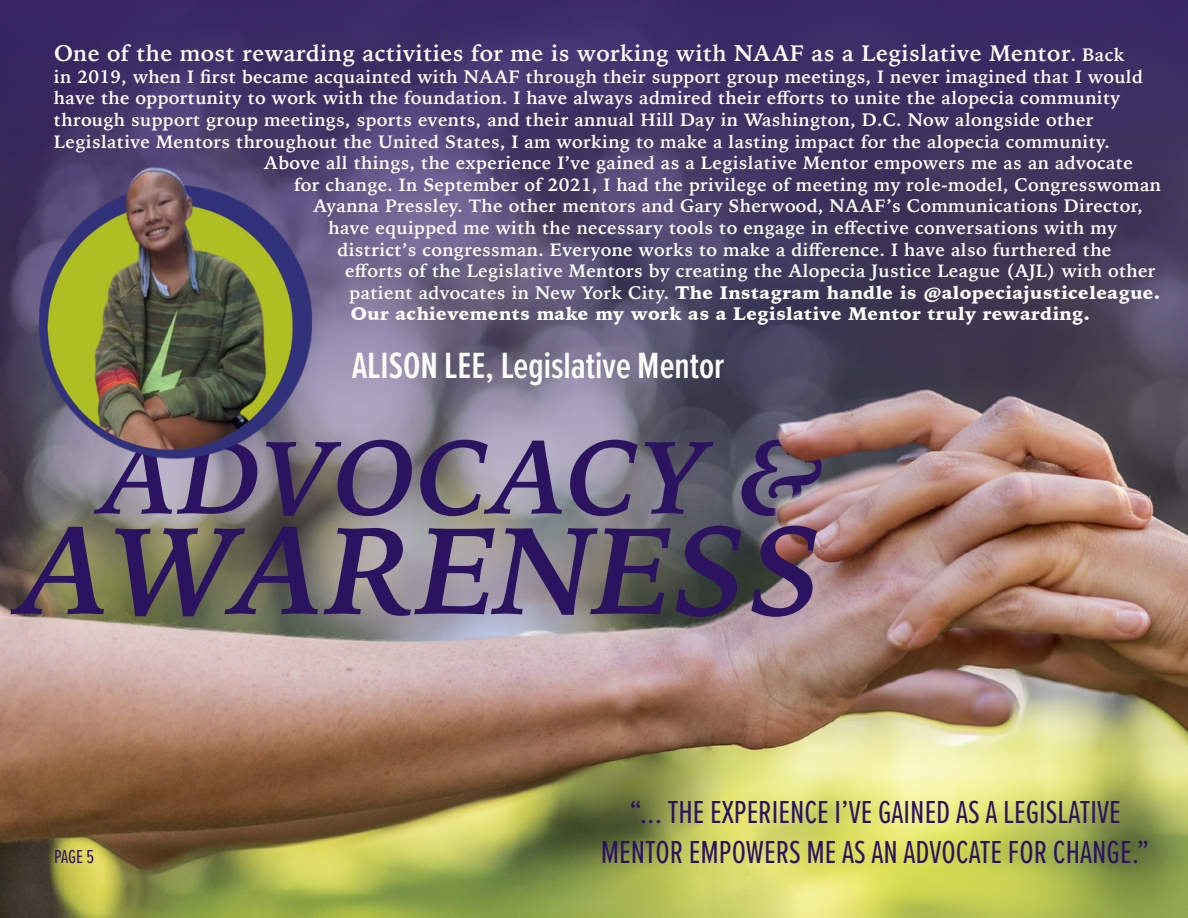
<style>
.page{position:relative;width:1188px;height:918px;background:#fff}
.page>*{position:absolute;margin:0;border:0;box-sizing:border-box;transform-origin:0 0}
.t1{font:italic 700 129px "Iowan Old Style";color:#2c1360}
.t2{font:italic 700 108px "Iowan Old Style";color:#2c1360}
.t3{font:600 37.8px "Proxima Nova Ex Cn";color:#fff}
.t4{font:33px/39.6px "Proxima Nova Ex Cn";color:#2c1360;text-align:center}
.t5{font:700 22.5px "Iowan Old Style";letter-spacing:.02em;color:#fff}
.t6{font:19.5px "Proxima Nova Ex Cn";color:#2c1360}
.t7{font:700 18px "Iowan Old Style";letter-spacing:.02em;color:#fff}
.t8{font:900 18px "Iowan Old Style";letter-spacing:.02em;color:#fff}
.s1{font-size:18px}
.s2{font-weight:700}
</style>
<div class="page">
<img style="left:0;top:0;width:1188px;height:918px">
<img style="left:17px;top:158px;width:335px;height:345px">
<p class="t5" style="left:54px;top:33px;width:1072px">One of the most rewarding activities for me is working with NAAF as a Legislative Mentor<span class="s1">. Back</span></p>
<p class="t7" style="left:54px;top:60px;width:1090px">in 2019, when I first became acquainted with NAAF through their support group meetings, I never imagined that I would</p>
<p class="t7" style="left:54px;top:82px;width:1068px">have the opportunity to work with the foundation. I have always admired their efforts to unite the alopecia community</p>
<p class="t7" style="left:54px;top:103px;width:1041px">through support group meetings, sports events, and their annual Hill Day in Washington, D.C. Now alongside other</p>
<p class="t7" style="left:54px;top:125px;width:1057px">Legislative Mentors throughout the United States, I am working to make a lasting impact for the alopecia community.</p>
<p class="t7" style="left:264px;top:146px;width:870px">Above all things, the experience I’ve gained as a Legislative Mentor empowers me as an advocate</p>
<p class="t7" style="left:294px;top:168px;width:869px">for change. In September of 2021, I had the privilege of meeting my role-model, Congresswoman</p>
<p class="t7" style="left:314px;top:190px;width:831px">Ayanna Pressley. The other mentors and Gary Sherwood, NAAF’s Communications Director,</p>
<p class="t7" style="left:328px;top:211px;width:790px">have equipped me with the necessary tools to engage in effective conversations with my</p>
<p class="t7" style="left:337px;top:233px;width:775px">district’s congressman. Everyone works to make a difference. I have also furthered the</p>
<p class="t7" style="left:345px;top:254px;width:812px">efforts of the Legislative Mentors by creating the Alopecia Justice League (AJL) with other</p>
<p class="t8" style="left:350px;top:280px;width:812px"><span class="s2">patient advocates in New York City.</span> The Instagram handle is @alopeciajusticeleague.</p>
<p class="t8" style="left:351px;top:302px;width:740px">Our achievements make my work as a Legislative Mentor truly rewarding.</p>
<h3 class="t3" style="left:352px;top:338px;width:374px">ALISON LEE, Legislative Mentor</h3>
<h2 class="t2" style="left:99px;top:381px;width:724px">ADVOCACY &amp;</h2>
<h1 class="t1" style="left:17px;top:455px;width:807px">AWARENESS</h1>
<p class="t6" style="left:54px;top:843px;width:42px">PAGE 5</p>
<h3 class="t4" style="left:601px;top:791px;width:550px">“... THE EXPERIENCE I’VE GAINED AS A LEGISLATIVE<br>MENTOR EMPOWERS ME AS AN ADVOCATE FOR CHANGE.”</h3>
</div>
